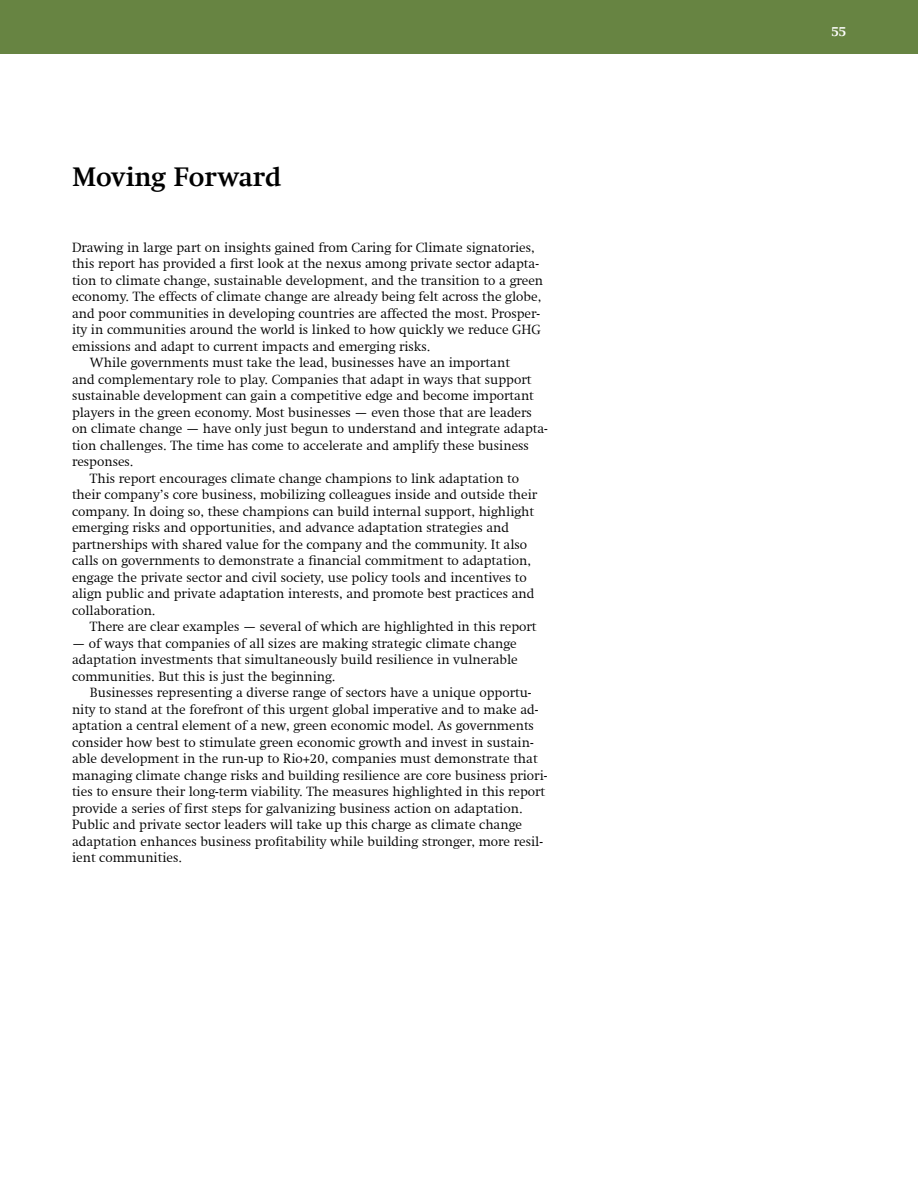
<style>
.page{position:relative;width:918px;height:1188px;background:#fff}
.page>*{position:absolute;margin:0;border:0;box-sizing:border-box;transform-origin:0 0}
.t1{font:700 27px "Swift Com";color:#000}
.t2{font:300 13.5px/16.5px "Swift Com";color:#000;text-align:justify}
.t3{font:700 13.5px "Swift Com";color:#fff}
</style>
<div class="page">
<div style="left:0;top:0;width:918px;height:54px;background:#678442"></div>
<h1 class="t1" style="left:72px;top:161px;width:211px">Moving Forward</h1>
<p class="t2" style="left:72px;top:239px;width:464px">Drawing in large part on insights gained from Caring for Climate signatories,</p>
<p class="t2" style="left:72px;top:256px;width:469px">this report has provided a first look at the nexus among private sector adapta-</p>
<p class="t2" style="left:72px;top:272px;width:473px">tion to climate change, sustainable development, and the transition to a green</p>
<p class="t2" style="left:72px;top:289px;width:471px">economy. The effects of climate change are already being felt across the globe,</p>
<p class="t2" style="left:72px;top:305px;width:470px">and poor communities in developing countries are affected the most. Prosper-</p>
<p class="t2" style="left:72px;top:322px;width:470px">ity in communities around the world is linked to how quickly we reduce GHG</p>
<p class="t2" style="left:72px;top:338px;width:360px">emissions and adapt to current impacts and emerging risks.</p>
<p class="t2" style="left:90px;top:355px;width:421px">While governments must take the lead, businesses have an important</p>
<p class="t2" style="left:72px;top:371px;width:461px">and complementary role to play. Companies that adapt in ways that support</p>
<p class="t2" style="left:72px;top:388px;width:463px">sustainable development can gain a competitive edge and become important</p>
<p class="t2" style="left:72px;top:404px;width:461px">players in the green economy. Most businesses — even those that are leaders</p>
<p class="t2" style="left:72px;top:421px;width:477px">on climate change — have only just begun to understand and integrate adapta-</p>
<p class="t2" style="left:72px;top:437px;width:458px">tion challenges. The time has come to accelerate and amplify these business</p>
<p class="t2" style="left:72px;top:454px;width:63px">responses.</p>
<p class="t2" style="left:90px;top:470px;width:431px">This report encourages climate change champions to link adaptation to</p>
<p class="t2" style="left:72px;top:487px;width:467px">their company’s core business, mobilizing colleagues inside and outside their</p>
<p class="t2" style="left:72px;top:503px;width:464px">company. In doing so, these champions can build internal support, highlight</p>
<p class="t2" style="left:72px;top:520px;width:439px">emerging risks and opportunities, and advance adaptation strategies and</p>
<p class="t2" style="left:72px;top:536px;width:457px">partnerships with shared value for the company and the community. It also</p>
<p class="t2" style="left:72px;top:553px;width:461px">calls on governments to demonstrate a financial commitment to adaptation,</p>
<p class="t2" style="left:72px;top:569px;width:456px">engage the private sector and civil society, use policy tools and incentives to</p>
<p class="t2" style="left:72px;top:586px;width:464px">align public and private adaptation interests, and promote best practices and</p>
<p class="t2" style="left:72px;top:602px;width:85px">collaboration.</p>
<p class="t2" style="left:90px;top:619px;width:448px">There are clear examples — several of which are highlighted in this report</p>
<p class="t2" style="left:72px;top:635px;width:447px">— of ways that companies of all sizes are making strategic climate change adaptation investments that simultaneously build resilience in vulnerable communities. But this is just the beginning.</p>
<p class="t2" style="left:72px;top:685px;width:477px;text-align:left;text-indent:18px">Businesses representing a diverse range of sectors have a unique opportu&shy;nity to stand at the forefront of this urgent global imperative and to make ad&shy;aptation a central element of a new, green economic model. As governments consider how best to stimulate green economic growth and invest in sustain&shy;able development in the run-up to Rio+20, companies must demonstrate that managing climate change risks and building resilience are core business priori&shy;ties to ensure their long-term viability. The measures highlighted in this report provide a series of first steps for galvanizing business action on adaptation.<br>Public and private sector leaders will take up this charge as climate change adaptation enhances business profitability while building stronger, more resil&shy;ient communities.</p>
<p class="t3" style="left:831px;top:23px;width:16px">55</p>
</div>
